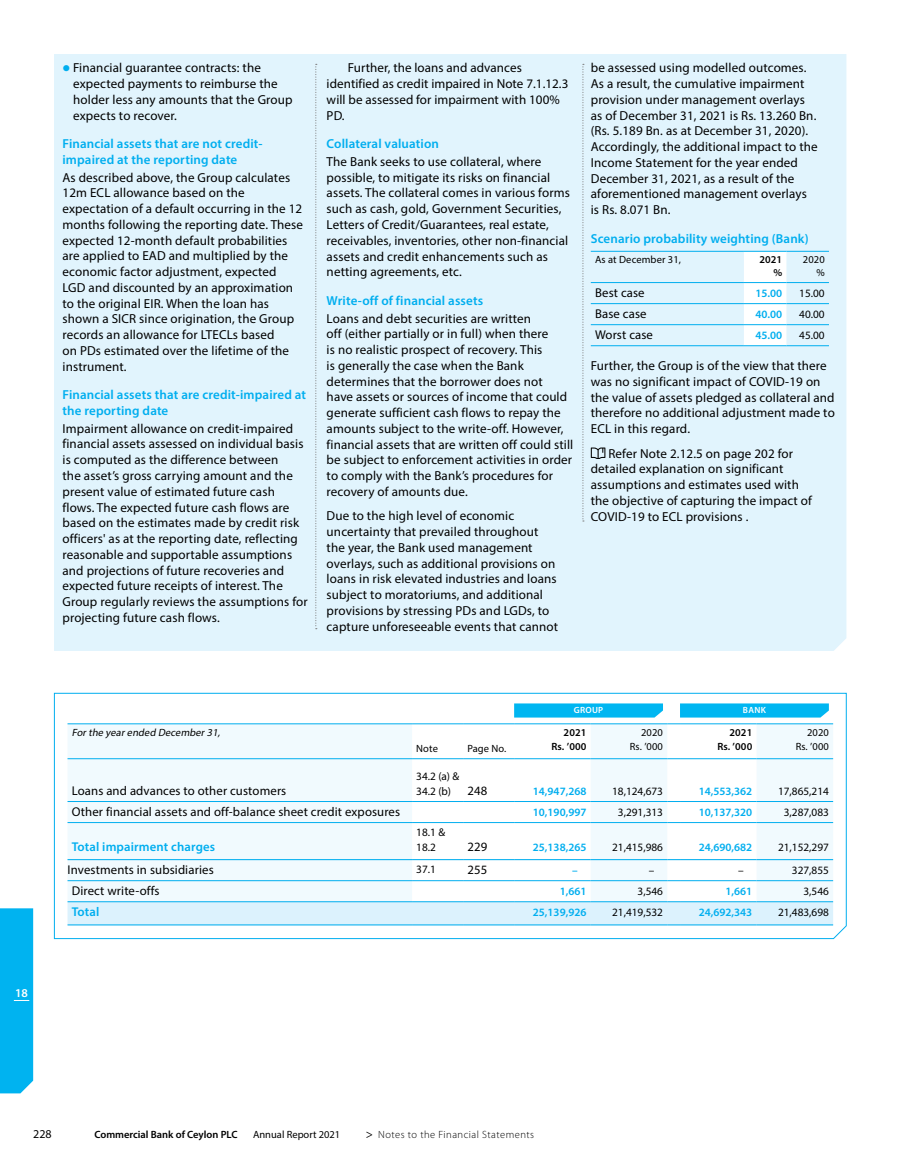
<style>
.page{position:relative;width:923px;height:1170px;background:#fff}
.page>*{position:absolute;margin:0;border:0;box-sizing:border-box;transform-origin:0 0}
.t1{font:13.05px/15.8px "Myriad Pro";letter-spacing:.01em;color:#000}
.t2{font:600 13.05px/15.6px "Myriad Pro";letter-spacing:.01em;color:#00aeef}
.t3{font:12.75px "Myriad Pro";letter-spacing:.01em;color:#000}
.t4{font:600 12.75px "Myriad Pro";letter-spacing:.01em;color:#00aeef}
.t5{font:12px "Myriad Pro";color:#000}
.t6{font:600 12px "Myriad Pro";color:#fff}
.t7{font:11.25px/15px "Myriad Pro";color:#000}
.t8{font:600 11.25px "Myriad Pro";color:#00aeef}
.t9{font:10.5px/12.8px "Myriad Pro";letter-spacing:.01em;color:#000;text-align:right}
.t10{font:600 10.5px/12.8px "Myriad Pro";color:#000;text-align:right}
.t11{font:300 10.5px "Myriad Pro";letter-spacing:.045em;color:#000}
.t12{font:italic 10.5px "Myriad Pro";color:#000}
.t13{font:600 9px "Myriad Pro";letter-spacing:.03em;color:#fff}
.s1{font-weight:400;font-size:12px}
</style>
<div class="page">
<div style="left:0;top:908px;width:33px;height:185px;background:#00b3f0"></div>
<div style="left:54px;top:54px;width:792px;height:597px;background:#e1f4fd"></div>
<svg style="left:744px;top:252px;width:42px;height:93px"></svg>
<hr style="left:591px;top:303px;width:153px;height:1px;background:#00aeef">
<hr style="left:744px;top:303px;width:42px;height:1px;background:#00aeef">
<hr style="left:786px;top:303px;width:43px;height:1px;background:#00aeef">
<hr style="left:591px;top:324px;width:153px;height:1px;background:#00aeef">
<hr style="left:744px;top:324px;width:42px;height:1px;background:#00aeef">
<hr style="left:786px;top:324px;width:43px;height:1px;background:#00aeef">
<hr style="left:591px;top:345px;width:153px;height:1px;background:#00aeef">
<hr style="left:744px;top:345px;width:42px;height:1px;background:#00aeef">
<hr style="left:786px;top:345px;width:43px;height:1px;background:#00aeef">
<hr style="left:591px;top:251px;width:153px;height:1px;background:#00aeef">
<hr style="left:744px;top:251px;width:42px;height:1px;background:#00aeef">
<hr style="left:786px;top:251px;width:43px;height:1px;background:#00aeef">
<hr style="left:591px;top:282px;width:153px;height:1px;background:#00aeef">
<hr style="left:744px;top:282px;width:42px;height:1px;background:#00aeef">
<hr style="left:786px;top:282px;width:43px;height:1px;background:#00aeef">
<svg style="left:591px;top:447px;width:14px;height:12px"></svg>
<svg style="left:54px;top:692px;width:793px;height:247px"></svg>
<svg style="left:582px;top:64px;width:2px;height:457px"></svg>
<svg style="left:315px;top:64px;width:2px;height:565px"></svg>
<svg style="left:63px;top:65px;width:6px;height:7px"></svg>
<p class="t1" style="left:73px;top:60px;width:221px">Financial guarantee contracts: the expected payments to reimburse the holder less any amounts that the Group expects to recover.</p>
<p class="t2" style="left:62px;top:135px;width:202px">Financial assets that are not credit&shy;impaired at the reporting date</p>
<p class="t1" style="left:62px;top:169px;width:242px">As described above, the Group calculates 12m ECL allowance based on the expectation of a default occurring in the 12 months following the reporting date. These expected 12-month default probabilities are applied to EAD and multiplied by the economic factor adjustment, expected<br>LGD and discounted by an approximation to the original EIR. When the loan has shown a SICR since origination, the Group records an allowance for LTECLs based<br>on PDs estimated over the lifetime of the instrument.</p>
<p class="t2" style="left:62px;top:386px;width:245px">Financial assets that are credit-impaired at the reporting date</p>
<p class="t1" style="left:62px;top:420px;width:247px">Impairment allowance on credit-impaired financial assets assessed on individual basis is computed as the difference between<br>the asset’s gross carrying amount and the present value of estimated future cash flows. The expected future cash flows are based on the estimates made by credit risk officers' as at the reporting date, reflecting reasonable and supportable assumptions and projections of future recoveries and expected future receipts of interest. The Group regularly reviews the assumptions for projecting future cash flows.</p>
<p class="t1" style="left:327px;top:60px;width:243px;text-indent:21px">Further, the loans and advances identified as credit impaired in Note 7.1.12.3 will be assessed for impairment with 100%<br>PD.</p>
<p class="t2" style="left:327px;top:135px;width:114px">Collateral valuation</p>
<p class="t1" style="left:327px;top:153px;width:245px">The Bank seeks to use collateral, where possible, to mitigate its risks on financial assets. The collateral comes in various forms such as cash, gold, Government Securities, Letters of Credit/Guarantees, real estate, receivables, inventories, other non-financial assets and credit enhancements such as netting agreements, etc.</p>
<p class="t2" style="left:327px;top:292px;width:158px">Write-off of financial assets</p>
<p class="t1" style="left:327px;top:310px;width:248px">Loans and debt securities are written<br>off (either partially or in full) when there<br>is no realistic prospect of recovery. This<br>is generally the case when the Bank determines that the borrower does not<br>have assets or sources of income that could generate sufficient cash flows to repay the amounts subject to the write-off. However, financial assets that are written off could still be subject to enforcement activities in order to comply with the Bank’s procedures for recovery of amounts due.</p>
<p class="t1" style="left:327px;top:507px;width:233px">Due to the high level of economic uncertainty that prevailed throughout the year, the Bank used management overlays, such as additional provisions on loans in risk elevated industries and loans subject to moratoriums, and additional provisions by stressing PDs and LGDs, to capture unforeseeable events that cannot</p>
<p class="t1" style="left:591px;top:60px;width:228px">be assessed using modelled outcomes.<br>As a result, the cumulative impairment provision under management overlays as of December 31, 2021 is Rs. 13.260 Bn. (Rs. 5.189 Bn. as at December 31, 2020).<br>Accordingly, the additional impact to the Income Statement for the year ended December 31, 2021, as a result of the aforementioned management overlays is Rs. 8.071 Bn.</p>
<p class="t2" style="left:591px;top:230px;width:219px">Scenario probability weighting (Bank)</p>
<p class="t9" style="left:595px;top:253px;width:88px">As at December 31,</p>
<p class="t10" style="left:759px;top:253px;width:24px">2021 %</p>
<p class="t9" style="left:803px;top:253px;width:23px">2020 %</p>
<p class="t3" style="left:595px;top:285px;width:51px">Best case</p>
<p class="t8" style="left:755px;top:286px;width:28px">15.00</p>
<p class="t7" style="left:799px;top:286px;width:27px">15.00</p>
<p class="t3" style="left:595px;top:306px;width:53px">Base case</p>
<p class="t8" style="left:755px;top:307px;width:28px">40.00</p>
<p class="t7" style="left:799px;top:307px;width:27px">40.00</p>
<p class="t3" style="left:595px;top:327px;width:59px">Worst case</p>
<p class="t8" style="left:755px;top:328px;width:28px">45.00</p>
<p class="t7" style="left:799px;top:328px;width:27px">45.00</p>
<p class="t1" style="left:591px;top:358px;width:245px">Further, the Group is of the view that there was no significant impact of COVID-19 on the value of assets pledged as collateral and therefore no additional adjustment made to ECL in this regard.</p>
<p class="t1" style="left:591px;top:445px;width:223px;text-indent:18px">Refer Note 2.12.5 on page 202 for detailed explanation on significant assumptions and estimates used with the objective of capturing the impact of COVID-19 to ECL provisions .</p>
<p class="t13" style="left:574px;top:704px;width:31px">GROUP</p>
<p class="t13" style="left:743px;top:704px;width:25px">BANK</p>
<p class="t12" style="left:72px;top:726px;width:152px">Forthe yearended December31,</p>
<p class="t10" style="left:563px;top:725px;width:24px">2021</p>
<p class="t9" style="left:641px;top:725px;width:23px">2020</p>
<p class="t10" style="left:729px;top:725px;width:24px">2021</p>
<p class="t9" style="left:807px;top:725px;width:23px">2020</p>
<p class="t9" style="left:416px;top:742px;width:23px">Note</p>
<p class="t9" style="left:467px;top:742px;width:41px">Page No.</p>
<p class="t10" style="left:551px;top:740px;width:36px">Rs. ’000</p>
<p class="t9" style="left:630px;top:740px;width:35px">Rs. ’000</p>
<p class="t10" style="left:717px;top:740px;width:36px">Rs. ’000</p>
<p class="t9" style="left:795px;top:740px;width:35px">Rs. ’000</p>
<p class="t3" style="left:72px;top:783px;width:216px">Loans and advances to other customers</p>
<p class="t7" style="left:416px;top:768px;width:45px">34.2 (a) &amp;<br>34.2 (b)</p>
<p class="t3" style="left:467px;top:783px;width:21px">248</p>
<p class="t8" style="left:533px;top:784px;width:55px">14,947,268</p>
<p class="t7" style="left:612px;top:783px;width:52px">18,124,673</p>
<p class="t8" style="left:699px;top:784px;width:55px">14,553,362</p>
<p class="t7" style="left:778px;top:783px;width:52px">17,865,214</p>
<p class="t3" style="left:72px;top:804px;width:330px">Other financial assets and off-balance sheet credit exposures</p>
<p class="t8" style="left:533px;top:805px;width:55px">10,190,997</p>
<p class="t7" style="left:618px;top:804px;width:47px">3,291,313</p>
<p class="t8" style="left:699px;top:805px;width:55px">10,137,320</p>
<p class="t7" style="left:784px;top:804px;width:47px">3,287,083</p>
<p class="t4" style="left:72px;top:838px;width:145px">Total impairment charges</p>
<p class="t7" style="left:416px;top:824px;width:30px">18.1 &amp;<br>18.2</p>
<p class="t3" style="left:467px;top:838px;width:21px">229</p>
<p class="t8" style="left:533px;top:840px;width:55px">25,138,265</p>
<p class="t7" style="left:612px;top:839px;width:52px">21,415,986</p>
<p class="t8" style="left:699px;top:840px;width:55px">24,690,682</p>
<p class="t7" style="left:778px;top:839px;width:52px">21,152,297</p>
<p class="t6" style="left:15px;top:985px;width:14px">18</p>
<p class="t3" style="left:68px;top:862px;width:148px">Investments in subsidiaries</p>
<p class="t7" style="left:416px;top:861px;width:21px">37.1</p>
<p class="t3" style="left:467px;top:862px;width:21px">255</p>
<p class="t8" style="left:572px;top:863px;width:7px">–</p>
<p class="t7" style="left:649px;top:862px;width:7px">–</p>
<p class="t7" style="left:738px;top:862px;width:7px">–</p>
<p class="t7" style="left:792px;top:862px;width:38px">327,855</p>
<p class="t3" style="left:72px;top:883px;width:89px">Direct write-offs</p>
<p class="t8" style="left:559px;top:884px;width:28px">1,661</p>
<p class="t7" style="left:637px;top:883px;width:27px">3,546</p>
<p class="t8" style="left:725px;top:884px;width:28px">1,661</p>
<p class="t7" style="left:803px;top:883px;width:27px">3,546</p>
<p class="t4" style="left:72px;top:903px;width:29px">Total</p>
<p class="t8" style="left:533px;top:905px;width:55px">25,139,926</p>
<p class="t7" style="left:612px;top:904px;width:52px">21,419,532</p>
<p class="t8" style="left:699px;top:905px;width:55px">24,692,343</p>
<p class="t7" style="left:778px;top:904px;width:52px">21,483,698</p>
<p class="t5" style="left:33px;top:1126px;width:20px">228</p>
<p class="t10" style="left:94px;top:1127px;width:145px">Commercial Bank of Ceylon PLC</p>
<p class="t9" style="left:253px;top:1127px;width:89px">Annual Report 2021</p>
<p class="t11" style="left:366px;top:1128px;width:170px"><span class="s1">&gt;</span> Notes to the Financial Statements</p>
</div>
